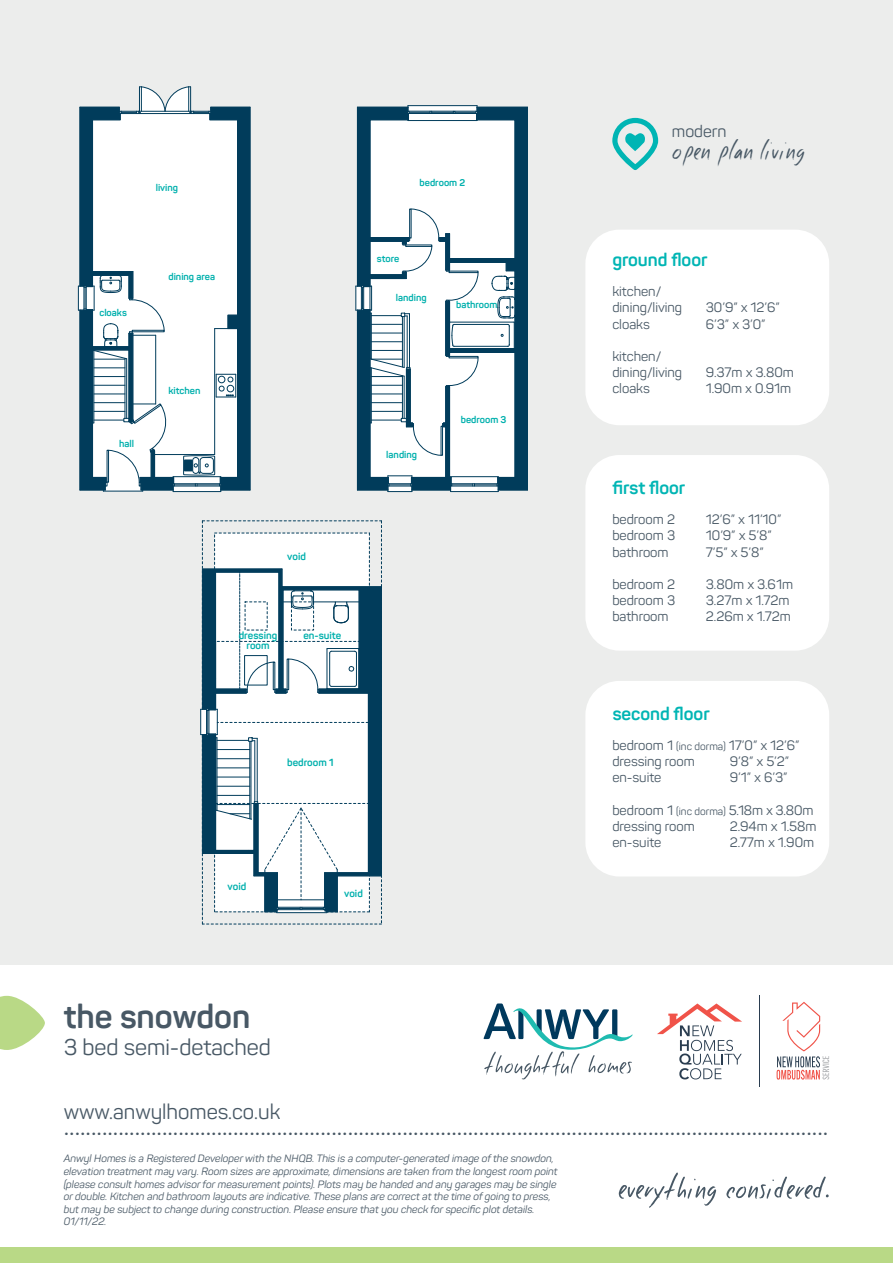
<style>
.page{position:relative;width:893px;height:1263px;background:#ecedec}
.page>*{position:absolute;margin:0;border:0;box-sizing:border-box;transform-origin:0 0}
.t1{font:700 33px "Panton";color:#485865}
.t2{font:27px "Good Foot";color:#485865}
.t3{font:22.5px "Panton";color:#485865}
.t4{font:21px "Varela Round";color:#485865}
.t5{font:21px "Panton";color:#485865}
.t6{font:19.35px "Montserrat";color:#6e6f72}
.t7{font:700 18px "Panton";color:#00b5b4}
.t8{font:16.5px "Panton";color:#485865}
.t9{font:13.5px/16.2px "Panton";color:#485865}
.t10{font:italic 10.5px/12.6px "Panton";color:#485865}
.t11{font:700 10.2px/9.9px "Panton";color:#00b0ad;text-align:center}
.t12{font:700 9.75px "Panton";color:#00b0ad}
.s1{font-size:10.5px}
</style>
<div class="page">
<div style="left:0;top:965px;width:893px;height:298px;background:#fff"></div>
<svg style="left:777px;top:1002px;width:52px;height:77px"></svg>
<svg style="left:657px;top:1003px;width:85px;height:76px"></svg>
<hr style="left:759px;top:996px;width:1px;height:91px;background:#2a3d50">
<svg style="left:484px;top:1003px;width:149px;height:76px"></svg>
<svg style="left:619px;top:1172px;width:97px;height:36px"></svg>
<svg style="left:726px;top:1176px;width:103px;height:23px"></svg>
<div style="left:585px;top:455px;width:244px;height:196px;background:#fff;border-radius:34px"></div>
<div style="left:585px;top:681px;width:244px;height:195px;background:#fff;border-radius:34px"></div>
<div style="left:585px;top:230px;width:244px;height:195px;background:#fff;border-radius:34px"></div>
<div style="left:0;top:1247px;width:893px;height:16px;background:#b9d986"></div>
<svg style="left:356px;top:106px;width:172px;height:386px;background:#c2d0d7"></svg>
<svg style="left:78px;top:87px;width:172px;height:405px;background:#c5d2d9"></svg>
<svg style="left:200px;top:521px;width:182px;height:404px;background:#c8d5db"></svg>
<svg style="left:612px;top:118px;width:46px;height:52px"></svg>
<svg style="left:0;top:996px;width:45px;height:54px"></svg>
<p class="t12" style="left:156px;top:181px;width:24px">living</p>
<p class="t12" style="left:99px;top:306px;width:29px">cloaks</p>
<p class="t12" style="left:119px;top:438px;width:17px">hall</p>
<p class="t12" style="left:168px;top:271px;width:48px">dining area</p>
<p class="t12" style="left:168px;top:384px;width:34px">kitchen</p>
<p class="t12" style="left:420px;top:177px;width:47px">bedroom 2</p>
<p class="t12" style="left:377px;top:253px;width:24px">store</p>
<p class="t12" style="left:396px;top:292px;width:32px">landing</p>
<p class="t12" style="left:456px;top:298px;width:43px">bathroom</p>
<p class="t12" style="left:386px;top:448px;width:32px">landing</p>
<p class="t12" style="left:461px;top:413px;width:47px">bedroom 3</p>
<p class="t11" style="left:287px;top:551px;width:20px">void</p>
<p class="t11" style="left:239px;top:630px;width:40px">dressing room</p>
<p class="t11" style="left:303px;top:630px;width:39px">en-suite</p>
<p class="t11" style="left:287px;top:757px;width:48px">bedroom 1</p>
<p class="t11" style="left:228px;top:881px;width:20px">void</p>
<h1 class="t1" style="left:64px;top:996px;width:188px">the snowdon</h1>
<h3 class="t3" style="left:64px;top:1034px;width:209px">3 bed semi-detached</h3>
<p class="t11" style="left:344px;top:888px;width:20px">void</p>
<h3 class="t8" style="left:672px;top:122px;width:56px">modern</h3>
<h2 class="t2" style="left:672px;top:133px;width:135px">open plan living</h2>
<h3 class="t7" style="left:612px;top:248px;width:97px">ground floor</h3>
<p class="t9" style="left:612px;top:283px;width:71px">kitchen/ dining/living</p>
<p class="t9" style="left:706px;top:299px;width:75px">30’9” x 12’6”</p>
<p class="t9" style="left:612px;top:316px;width:39px">cloaks</p>
<p class="t9" style="left:706px;top:316px;width:61px">6’3” x 3’0”</p>
<p class="t9" style="left:612px;top:348px;width:71px">kitchen/ dining/living</p>
<p class="t9" style="left:706px;top:364px;width:90px">9.37m x 3.80m</p>
<p class="t9" style="left:612px;top:380px;width:39px">cloaks</p>
<p class="t9" style="left:706px;top:380px;width:87px">1.90m x 0.91m</p>
<h3 class="t7" style="left:612px;top:476px;width:74px">first floor</h3>
<p class="t9" style="left:612px;top:511px;width:64px">bedroom 2</p>
<p class="t9" style="left:706px;top:511px;width:77px">12’6” x 11’10”</p>
<p class="t9" style="left:612px;top:527px;width:64px">bedroom 3</p>
<p class="t9" style="left:706px;top:527px;width:67px">10’9” x 5’8”</p>
<p class="t9" style="left:612px;top:544px;width:58px">bathroom</p>
<p class="t9" style="left:706px;top:544px;width:59px">7’5” x 5’8”</p>
<p class="t9" style="left:612px;top:576px;width:64px">bedroom 2</p>
<p class="t9" style="left:706px;top:576px;width:89px">3.80m x 3.61m</p>
<p class="t9" style="left:612px;top:592px;width:64px">bedroom 3</p>
<p class="t9" style="left:706px;top:592px;width:85px">3.27m x 1.72m</p>
<p class="t9" style="left:612px;top:608px;width:58px">bathroom</p>
<p class="t9" style="left:706px;top:608px;width:86px">2.26m x 1.72m</p>
<h3 class="t6" style="left:656px;top:521px;width:128px">Second Floor</h3>
<h3 class="t7" style="left:612px;top:702px;width:99px">second floor</h3>
<p class="t9" style="left:612px;top:737px;width:189px">bedroom 1 <span class="s1">(inc dorma)</span> 17’0” x 12’6” dressing room</p>
<p class="t9" style="left:730px;top:753px;width:61px">9’8” x 5’2”</p>
<p class="t9" style="left:612px;top:770px;width:51px">en-suite</p>
<p class="t9" style="left:730px;top:770px;width:59px">9’1” x 6’3”</p>
<p class="t9" style="left:612px;top:802px;width:203px">bedroom 1 <span class="s1">(inc dorma)</span> 5.18m x 3.80m dressing room</p>
<p class="t9" style="left:730px;top:818px;width:88px">2.94m x 1.58m</p>
<p class="t9" style="left:612px;top:834px;width:51px">en-suite</p>
<p class="t9" style="left:730px;top:834px;width:86px">2.77m x 1.90m</p>
<h3 class="t5" style="left:64px;top:1099px;width:218px">www.anwylhomes.co.uk</h3>
<h3 class="t4" style="left:64px;top:1115px;width:766px">............................................................................................................................................</h3>
<p class="t10" style="left:64px;top:1152px;width:495px">Anwyl Homes is a Registered Developer with the NHQB. This is a computer-generated image of the snowdon, elevation treatment may vary. Room sizes are approximate, dimensions are taken from the longest room point (please consult homes advisor for measurement points). Plots may be handed and any garages may be single or double. Kitchen and bathroom layouts are indicative. These plans are correct at the time of going to press, but may be subject to change during construction. Please ensure that you check for specific plot details.<br>01/11/22.</p>
</div>
